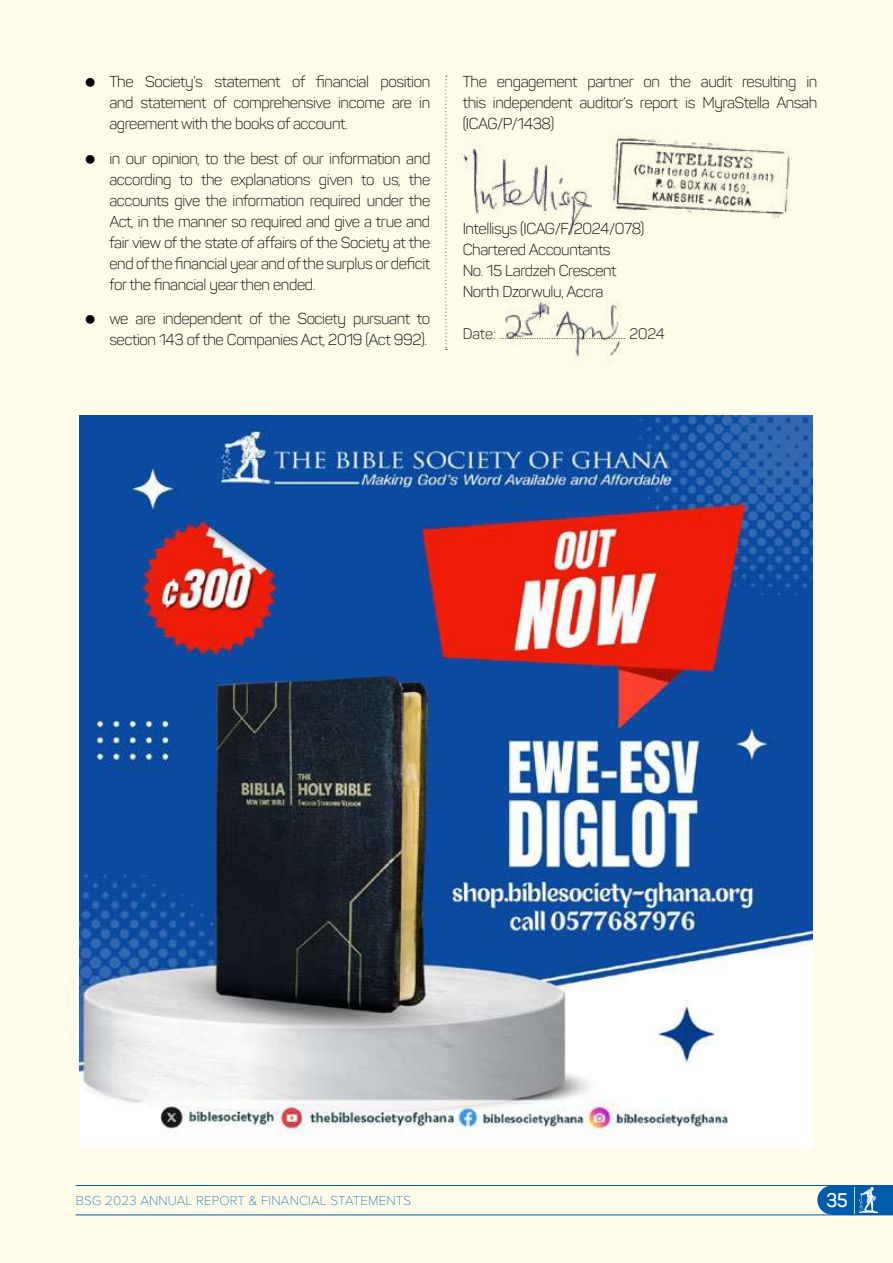
<style>
.page{position:relative;width:893px;height:1263px;background:#fffde9}
.page>*{position:absolute;margin:0;border:0;box-sizing:border-box;transform-origin:0 0}
.t1{font:600 19.5px "Panton";color:#fff;scale:.94 1}
.t2{font:300 15.6px/21px "Panton";letter-spacing:-.025em;color:#000;text-align:justify}
.t3{font:300 15px "Panton";color:#000}
.t4{font:100 13.5px "Proxima Nova T";letter-spacing:.01em;color:#005baa}
</style>
<div class="page">
<svg style="left:445px;top:76px;width:2px;height:274px"></svg>
<img style="left:80px;top:415px;width:733px;height:733px">
<img style="left:505px;top:300px;width:117px;height:61px">
<img style="left:609px;top:133px;width:181px;height:85px">
<img style="left:458px;top:145px;width:134px;height:91px">
<div style="left:832px;top:1185px;width:61px;height:30px;background:#005baa"></div>
<div style="left:817px;top:1185px;width:30px;height:30px;background:#005baa;border-radius:50%"></div>
<svg style="left:859px;top:1187px;width:19px;height:26px"></svg>
<hr style="left:76px;top:1185px;width:817px;height:1px;background:#005baa">
<hr style="left:76px;top:1215px;width:817px;height:1px;background:#005baa">
<p class="t2" style="left:109px;top:71px;width:322px">The Society’s statement of financial position and statement of comprehensive income are in agreement with the books of account.</p>
<p class="t2" style="left:109px;top:148px;width:322px">in our opinion, to the best of our information and according to the explanations given to us, the accounts give the information required under the Act, in the manner so required and give a true and fair view of the state of affairs of the Society at the end of the financial year and of the surplus or deficit for the financial year then ended.</p>
<p class="t2" style="left:109px;top:308px;width:322px">we are independent of the Society pursuant to section 143 of the Companies Act, 2019 (Act 992).</p>
<p class="t2" style="left:463px;top:71px;width:356px">The engagement partner on the audit resulting in this independent auditor’s report is MyraStella Ansah (ICAG/P/1438)</p>
<p class="t2" style="left:463px;top:218px;width:183px;text-align:left">Intellisys (ICAG/F/2024/078)<br>Chartered Accountants<br>No. 15 Lardzeh Crescent<br>North Dzorwulu, Accra</p>
<p class="t3" style="left:463px;top:325px;width:204px">Date: ................................................... 2024</p>
<p class="t4" style="left:76px;top:1193px;width:337px">BSG 2023 ANNUAL REPORT &amp; FINANCIAL STATEMENTS</p>
<p class="t1" style="left:826px;top:1188px;width:24px">35</p>
</div>
